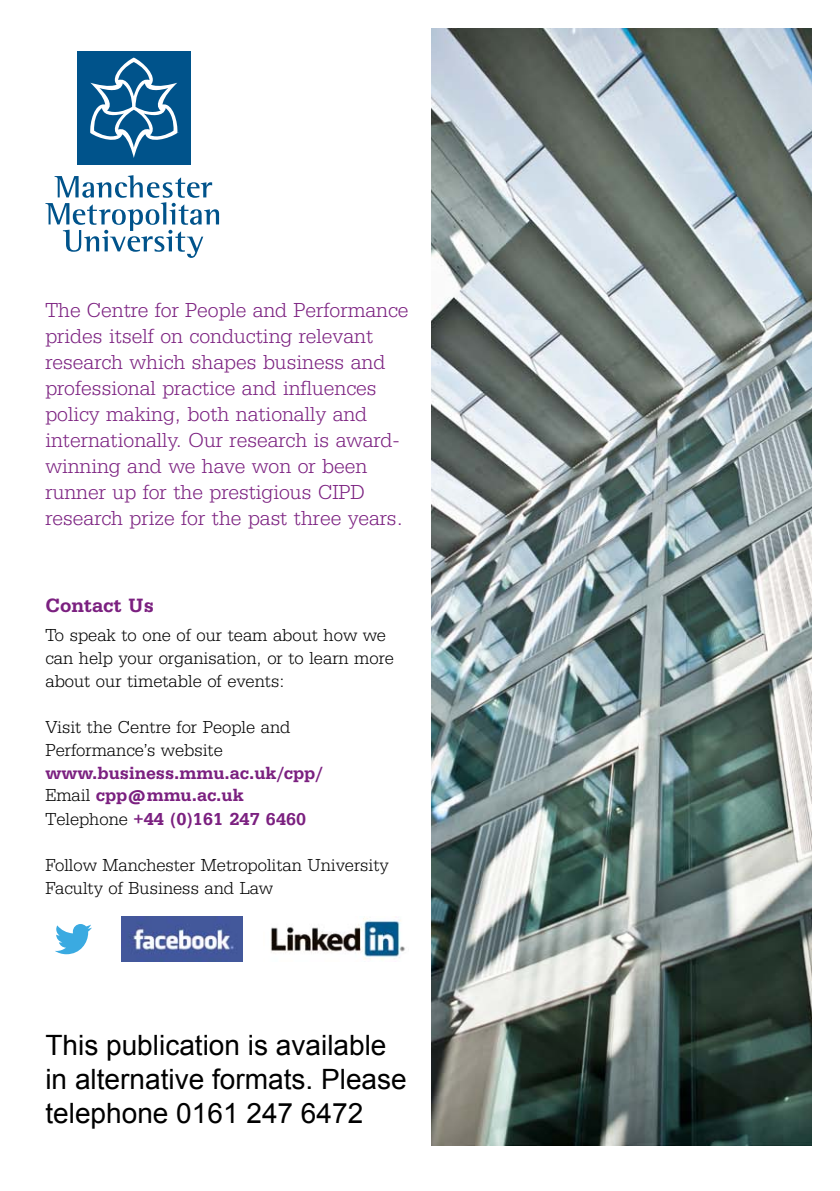
<style>
.page{position:relative;width:840px;height:1191px;background:#fff}
.page>*{position:absolute;margin:0;border:0;box-sizing:border-box;transform-origin:0 0}
.t1{font:28px/34px "Arial";color:#000}
.t2{font:300 21px/26px "Serifa BEFOP";color:#7b2080}
.t3{font:500 20px "Serifa BEFOP";color:#7b2080}
.t4{font:300 18px/23px "Serifa BEFOP";color:#000}
.t5{font:500 18px/22.2px "Serifa BEFOP";color:#7b2080}
.s1{font-weight:300;color:#000}
.s2{font-family:"Serifa";font-weight:700}
</style>
<div class="page">
<img style="left:431px;top:28px;width:380px;height:1117px">
<svg style="left:55px;top:924px;width:37px;height:30px"></svg>
<img style="left:270px;top:918px;width:135px;height:42px">
<img style="left:121px;top:916px;width:121px;height:45px">
<div style="left:77px;top:51px;width:113px;height:113px;background:#00538b"></div>
<svg style="left:45px;top:175px;width:174px;height:83px"></svg>
<svg style="left:90px;top:58px;width:88px;height:100px"></svg>
<p class="t2" style="left:45px;top:297px;width:364px">The Centre for People and Performance prides itself on conducting relevant research which shapes business and professional practice and influences policy making, both nationally and internationally. Our research is award&shy;winning and we have won or been runner up for the prestigious CIPD research prize for the past three years.</p>
<p class="t3" style="left:45px;top:593px;width:110px">Contact Us</p>
<p class="t4" style="left:45px;top:623px;width:350px">To speak to one of our team about how we can help your organisation, or to learn more about our timetable of events:</p>
<p class="t4" style="left:45px;top:715px;width:246px">Visit the Centre for People and<br>Performance’s website</p>
<p class="t5" style="left:45px;top:761px;width:278px">www.business.mmu.ac.uk/cpp/<br><span class="s1">Email</span> cpp@mmu.ac.uk</p>
<p class="t5" style="left:45px;top:807px;width:262px"><span class="s1">Telephone</span> +44 (0)161 247 <span class="s2">6460</span></p>
<p class="t4" style="left:45px;top:853px;width:345px">Follow Manchester Metropolitan University<br>Faculty of Business and Law</p>
<h1 class="t1" style="left:45px;top:1028px;width:363px">This publication is available in alternative formats. Please telephone 0161 247 6472</h1>
</div>
